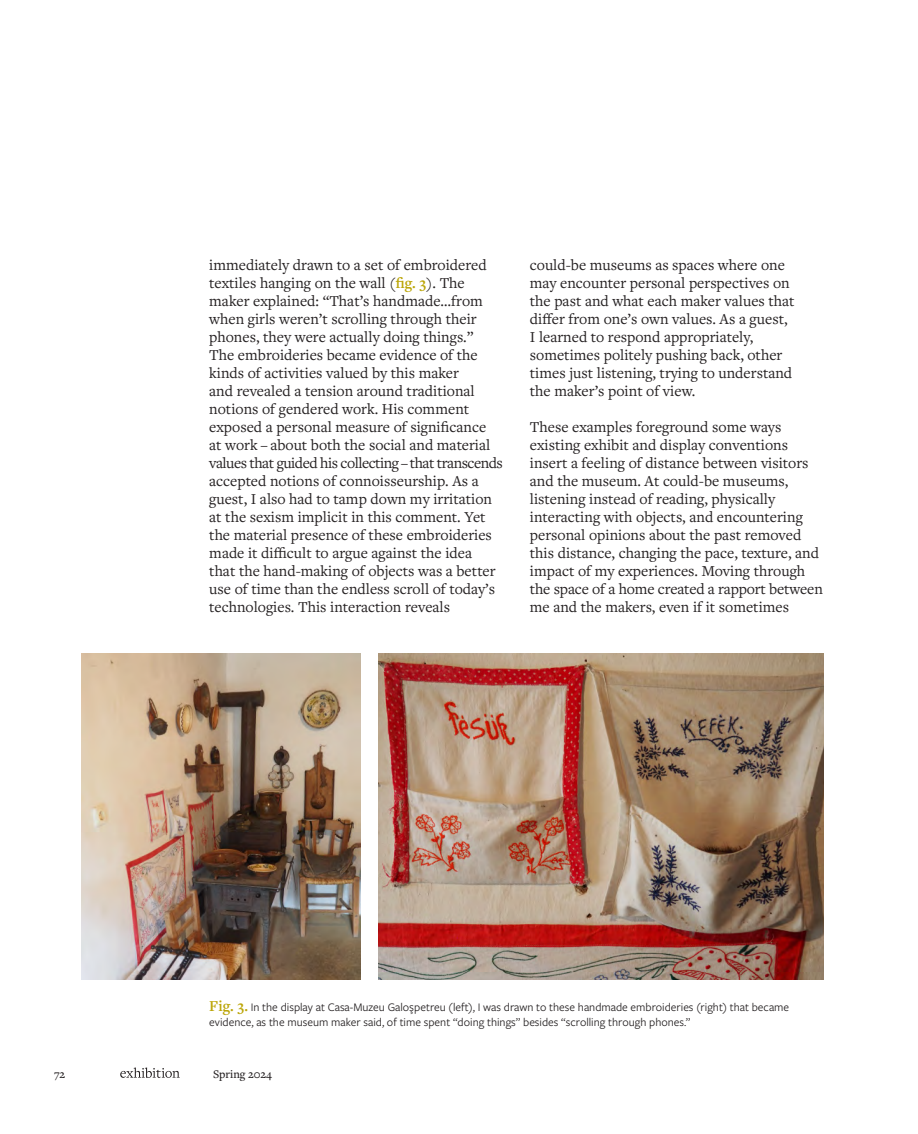
<style>
.page{position:relative;width:918px;height:1134px;background:#fff}
.page>*{position:absolute;margin:0;border:0;box-sizing:border-box;transform-origin:0 0}
.t1{font:15.75px/18px "Freight Text Pro";color:#231f20}
.t2{font:12px/15px "Freight Sans Pro";color:#231f20}
.t3{font:500 12px "Freight Text Pro";color:#231f20}
.s1{font-weight:600;color:#bba507}
.s2{font-family:"Freight Text Pro";font-weight:600;font-size:15.75px;color:#bba507}
</style>
<div class="page">
<svg style="left:120px;top:1067px;width:60px;height:11px"></svg>
<img style="left:81px;top:653px;width:279px;height:327px">
<img style="left:378px;top:653px;width:446px;height:327px">
<p class="t1" style="left:209px;top:255px;width:295px">immediately drawn to a set of embroidered textiles hanging on the wall (<span class="s1">fig. 3</span>). The maker explained: “That’s handmade…from when girls weren’t scrolling through their phones, they were actually doing things.”<br>The embroideries became evidence of the kinds of activities valued by this maker<br>and revealed a tension around traditional notions of gendered work. His comment exposed a personal measure of significance<br>at work – about both the social and material values that guided his collecting–that transcends accepted notions of connoisseurship. As a guest, I also had to tamp down my irritation at the sexism implicit in this comment. Yet the material presence of these embroideries made it difficult to argue against the idea<br>that the hand-making of objects was a better use of time than the endless scroll of today’s technologies. This interaction reveals</p>
<p class="t1" style="left:530px;top:255px;width:266px">could-be museums as spaces where one may encounter personal perspectives on the past and what each maker values that differ from one’s own values. As a guest, I learned to respond appropriately, sometimes politely pushing back, other times just listening, trying to understand the maker’s point of view.</p>
<p class="t1" style="left:530px;top:417px;width:294px">These examples foreground some ways existing exhibit and display conventions insert a feeling of distance between visitors and the museum. At could-be museums, listening instead of reading, physically interacting with objects, and encountering personal opinions about the past removed this distance, changing the pace, texture, and impact of my experiences. Moving through the space of a home created a rapport between me and the makers, even if it sometimes</p>
<p class="t2" style="left:209px;top:999px;width:582px"><span class="s2">Fig. 3.</span> In the display at Casa-Muzeu GaloŞpetreu (left), I was drawn to these handmade embroideries (right) that became evidence, as the museum maker said, of time spent “doing things” besides “scrolling through phones.”</p>
<p class="t3" style="left:54px;top:1066px;width:13px">72</p>
<p class="t3" style="left:213px;top:1066px;width:61px">Spring 2024</p>
</div>
